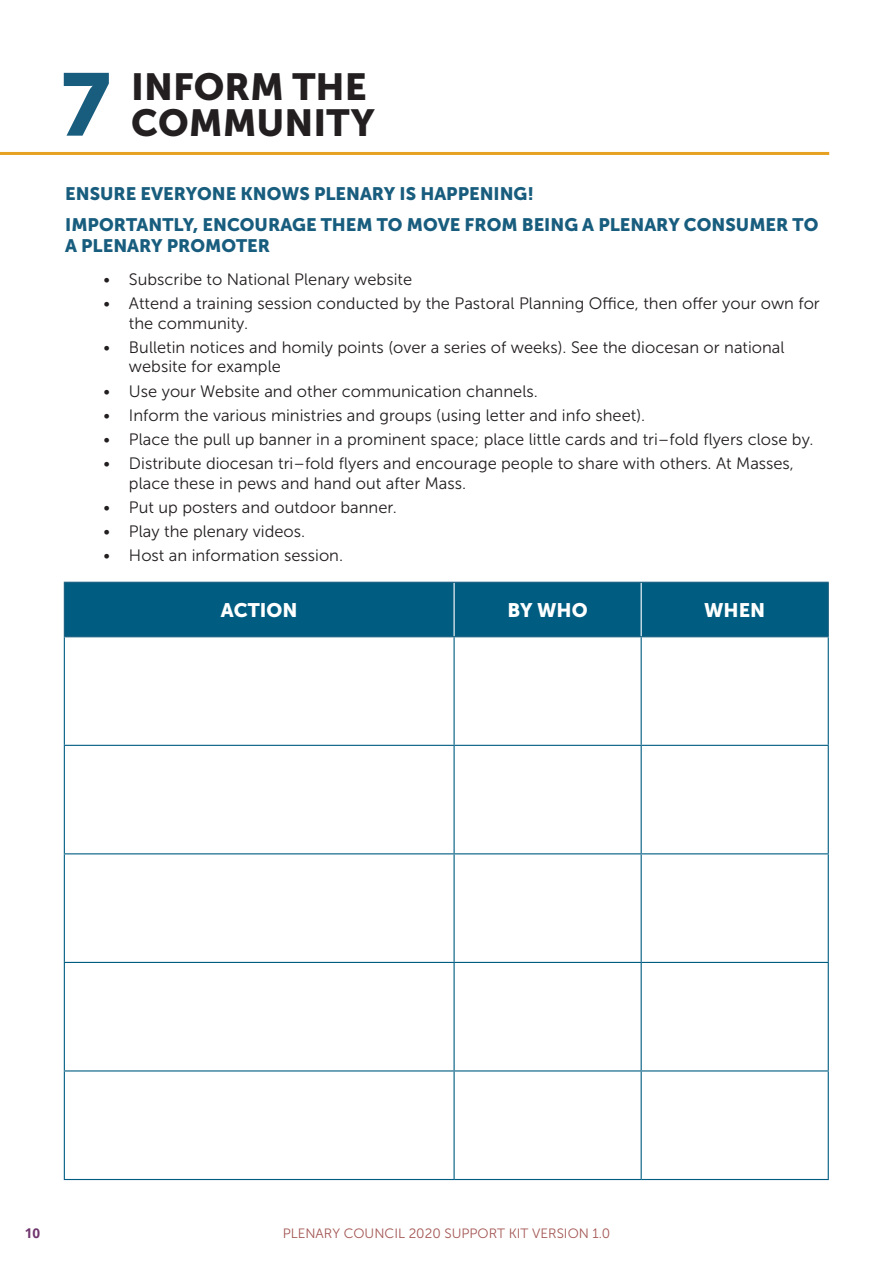
<style>
.page{position:relative;width:893px;height:1263px;background:#fff}
.page>*{position:absolute;margin:0;border:0;box-sizing:border-box;transform-origin:0 0}
.t1{font:87.9px "Museo Sans 900";color:#185d7e}
.t2{font:37.5px/36px "Museo Sans 900";color:#231f20}
.t3{font:19.5px "Museo Sans 900";color:#fff}
.t4{font:18px/30.2px "Museo Sans 900";color:#185d7e}
.t5{font:16.5px/19.8px "Museo Sans 300";color:#231f20}
.t6{font:13.5px "Museo Sans 300";color:#a35754}
.t7{font:700 13.5px "Open Sans";color:#70366e}
</style>
<div class="page">
<hr style="left:0;top:152px;width:829px;height:3px;background:#e6a122">
<div style="left:65px;top:583px;width:763px;height:53px;background:#005d81"></div>
<hr style="left:64px;top:637px;width:1px;height:108px;background:#005d81">
<hr style="left:454px;top:637px;width:1px;height:108px;background:#005d81">
<hr style="left:641px;top:637px;width:1px;height:108px;background:#005d81">
<hr style="left:828px;top:637px;width:1px;height:108px;background:#005d81">
<hr style="left:64px;top:745px;width:390px;height:1px;background:#005d81">
<hr style="left:64px;top:746px;width:1px;height:107px;background:#005d81">
<hr style="left:454px;top:745px;width:187px;height:1px;background:#005d81">
<hr style="left:454px;top:746px;width:1px;height:107px;background:#005d81">
<hr style="left:641px;top:745px;width:188px;height:1px;background:#005d81">
<hr style="left:641px;top:746px;width:1px;height:107px;background:#005d81">
<hr style="left:828px;top:746px;width:1px;height:107px;background:#005d81">
<hr style="left:64px;top:853px;width:390px;height:1px;background:#005d81">
<hr style="left:64px;top:854px;width:1px;height:108px;background:#005d81">
<hr style="left:454px;top:853px;width:187px;height:1px;background:#005d81">
<hr style="left:454px;top:854px;width:1px;height:108px;background:#005d81">
<hr style="left:641px;top:853px;width:188px;height:1px;background:#005d81">
<hr style="left:641px;top:854px;width:1px;height:108px;background:#005d81">
<hr style="left:828px;top:854px;width:1px;height:108px;background:#005d81">
<hr style="left:64px;top:962px;width:390px;height:1px;background:#005d81">
<hr style="left:64px;top:963px;width:1px;height:107px;background:#005d81">
<hr style="left:454px;top:962px;width:187px;height:1px;background:#005d81">
<hr style="left:454px;top:963px;width:1px;height:107px;background:#005d81">
<hr style="left:641px;top:962px;width:188px;height:1px;background:#005d81">
<hr style="left:641px;top:963px;width:1px;height:107px;background:#005d81">
<hr style="left:828px;top:963px;width:1px;height:107px;background:#005d81">
<hr style="left:64px;top:1070px;width:390px;height:1px;background:#005d81">
<hr style="left:64px;top:1071px;width:1px;height:108px;background:#005d81">
<hr style="left:454px;top:1070px;width:187px;height:1px;background:#005d81">
<hr style="left:454px;top:1071px;width:1px;height:108px;background:#005d81">
<hr style="left:641px;top:1070px;width:188px;height:1px;background:#005d81">
<hr style="left:641px;top:1071px;width:1px;height:108px;background:#005d81">
<hr style="left:828px;top:1071px;width:1px;height:108px;background:#005d81">
<hr style="left:64px;top:1179px;width:390px;height:1px;background:#005d81">
<hr style="left:454px;top:1179px;width:187px;height:1px;background:#005d81">
<hr style="left:641px;top:1179px;width:188px;height:1px;background:#005d81">
<hr style="left:454px;top:583px;width:1px;height:53px;background:#fff">
<hr style="left:641px;top:583px;width:1px;height:53px;background:#fff">
<hr style="left:64px;top:582px;width:390px;height:1px;background:#185d7e">
<hr style="left:64px;top:583px;width:1px;height:53px;background:#185d7e">
<hr style="left:454px;top:582px;width:187px;height:1px;background:#185d7e">
<hr style="left:641px;top:582px;width:188px;height:1px;background:#185d7e">
<hr style="left:828px;top:583px;width:1px;height:53px;background:#185d7e">
<hr style="left:64px;top:636px;width:390px;height:1px;background:#185d7e">
<hr style="left:454px;top:636px;width:187px;height:1px;background:#185d7e">
<hr style="left:641px;top:636px;width:188px;height:1px;background:#185d7e">
<h1 class="t1" style="left:61px;top:55px;width:51px">7</h1>
<h2 class="t2" style="left:131px;top:68px;width:245px">INFORM THE<br>COMMUNITY</h2>
<p class="t4" style="left:65px;top:179px;width:755px">ENSURE EVERYONE KNOWS PLENARY IS HAPPENING!<br>IMPORTANTLY, ENCOURAGE THEM TO MOVE FROM BEING A PLENARY CONSUMER TO</p>
<p class="t4" style="left:65px;top:231px;width:207px">A PLENARY PROMOTER</p>
<p class="t5" style="left:103px;top:269px;width:310px">• Subscribe to National Plenary website</p>
<p class="t5" style="left:129px;top:293px;width:692px;text-indent:-26px">• Attend a training session conducted by the Pastoral Planning Office, then offer your own for the community.</p>
<p class="t5" style="left:129px;top:337px;width:657px;text-indent:-26px">• Bulletin notices and homily points (over a series of weeks). See the diocesan or national website for example</p>
<p class="t5" style="left:103px;top:381px;width:436px">• Use your Website and other communication channels.</p>
<p class="t5" style="left:103px;top:405px;width:543px">• Inform the various ministries and groups (using letter and info sheet).</p>
<p class="t5" style="left:103px;top:429px;width:712px">• Place the pull up banner in a prominent space; place little cards and tri–fold flyers close by.</p>
<p class="t5" style="left:129px;top:453px;width:666px;text-indent:-26px">• Distribute diocesan tri–fold flyers and encourage people to share with others. At Masses, place these in pews and hand out after Mass.</p>
<p class="t5" style="left:103px;top:497px;width:295px">• Put up posters and outdoor banner.</p>
<p class="t5" style="left:103px;top:521px;width:203px">• Play the plenary videos.</p>
<p class="t5" style="left:103px;top:545px;width:241px">• Host an information session.</p>
<p class="t3" style="left:221px;top:599px;width:78px">ACTION</p>
<p class="t3" style="left:507px;top:599px;width:82px">BY WHO</p>
<p class="t3" style="left:704px;top:599px;width:63px">WHEN</p>
<p class="t7" style="left:25px;top:1223px;width:17px">10</p>
<p class="t6" style="left:283px;top:1226px;width:329px">PLENARY COUNCIL 2020 SUPPORT KIT VERSION 1.0</p>
</div>
